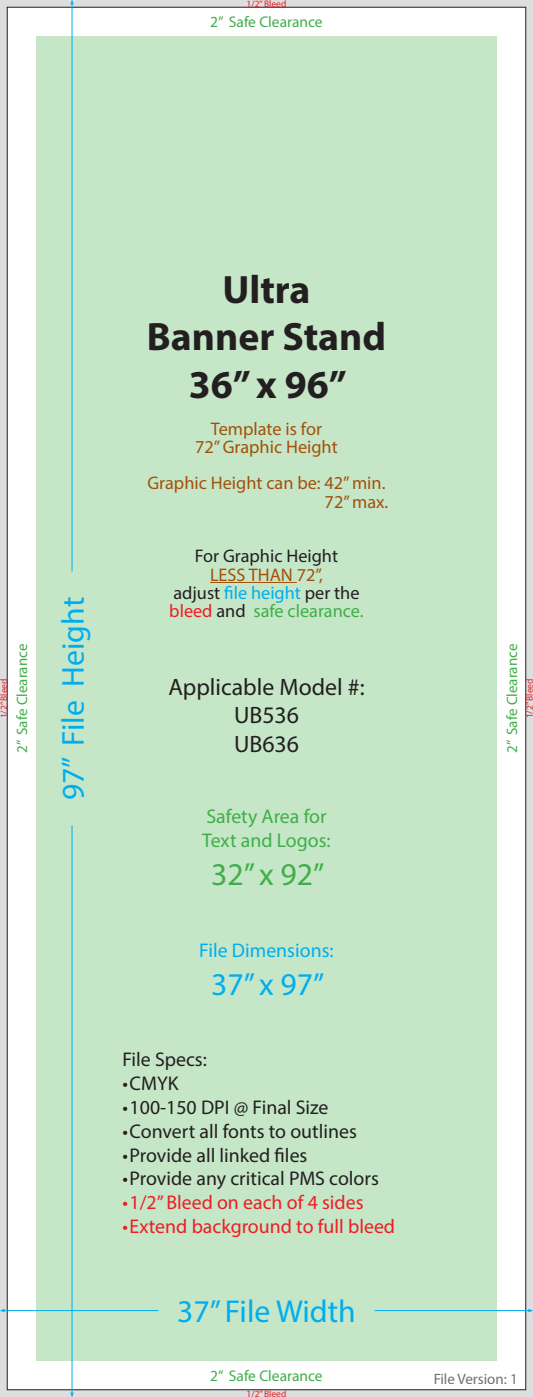
<style>
.page{position:relative;width:533px;height:1397px;background:#fff}
.page>*{position:absolute;margin:0;border:0;box-sizing:border-box;transform-origin:0 0}
.Product_Text{font:700 39.68px "Myriad Pro";color:#231f20}
.File_Dimension_Text{font:31.74px "Myriad Pro";color:#00aeef}
.Safe_Area_Size{font:31.74px "Myriad Pro";color:#40ae49}
.File_Dimension_Size{font:31.74px "Myriad Pro";color:#00aeef}
.Model___Text{font:23.8px "Myriad Pro";color:#231f20}
.File_Specs{font:19.84px "Myriad Pro";color:#231f20}
.File_Specs_-_Red_Tex{font:19.84px "Myriad Pro";color:#ee1d23}
.Safe_Area_Title{font:19.84px "Myriad Pro";color:#40ae49}
.File_Dimension_Title{font:19.84px "Myriad Pro";color:#00aeef}
.File_Specs_Title{font:19.84px "Myriad Pro";color:#231f20}
.Product_Text-2{font:18.26px "Myriad Pro";color:#a3510a}
.Product_Text-3{font:18.26px "Myriad Pro";color:#231f20}
.Product_Text-4{font:18.26px "Myriad Pro";color:#40ae49}
.Safe_Text{font:15.46px "Myriad Pro";color:#40ae49}
.Safe_Text-2{font:15px "Myriad Pro";color:#40ae49}
.t1{font:15px "Myriad Pro";color:#231f20}
.Bleed_Text{font:9.52px "Myriad Pro";color:#ee1d23}
.s1{color:#00aeef}
.s2{color:#ee1d23}
.s3{color:#231f20}
</style>
<div class="page">
<div style="left:0;top:0;width:533px;height:1397px;border:7px solid #bcbdc0"></div>
<div style="left:36px;top:36px;width:461px;height:1325px;background:#c6e6c8"></div>
<hr style="left:72px;top:825px;width:1px;height:571px;background:#00aeef">
<svg style="left:70px;top:1391px;width:4px;height:6px"></svg>
<hr style="left:72px;top:1px;width:1px;height:570px;background:#00aeef">
<svg style="left:70px;top:0;width:4px;height:6px"></svg>
<hr style="left:1px;top:1310px;width:157px;height:1px;background:#00aeef">
<svg style="left:0;top:1308px;width:6px;height:5px"></svg>
<hr style="left:374px;top:1310px;width:158px;height:1px;background:#00aeef">
<svg style="left:527px;top:1308px;width:6px;height:5px"></svg>
<hr style="left:210px;top:582px;width:87px;height:1px;background:#a3510a">
<p class="Bleed_Text" style="left:246px;top:-2px;width:41px">1/2” Bleed</p>
<p class="Safe_Text" style="left:210px;top:13px;width:114px">2” Safe Clearance</p>
<p class="Bleed_Text" style="left:-2px;top:718px;width:41px;rotate:-90deg">1/2” Bleed</p>
<p class="Safe_Text-2" style="left:13px;top:753px;width:111px;rotate:-90deg">2” Safe Clearance</p>
<p class="File_Dimension_Text" style="left:54px;top:800px;width:205px;rotate:-90deg">97” File Height</p>
<p class="Product_Text" style="left:222px;top:264px;width:90px">Ultra</p>
<p class="Product_Text" style="left:147px;top:311px;width:241px">Banner Stand</p>
<p class="Product_Text" style="left:189px;top:359px;width:160px">36” x 96”</p>
<p class="Product_Text-2" style="left:211px;top:417px;width:113px">Template is for</p>
<p class="Product_Text-2" style="left:195px;top:435px;width:144px">72” Graphic Height</p>
<p class="Product_Text-2" style="left:147px;top:472px;width:239px">Graphic Height can be: 42” min.</p>
<p class="Product_Text-2" style="left:325px;top:490px;width:65px">72” max.</p>
<p class="Product_Text-3" style="left:195px;top:545px;width:145px">For Graphic Height</p>
<p class="Product_Text-2" style="left:210px;top:563px;width:114px">LESS THAN 72”,</p>
<p class="Product_Text-3" style="left:173px;top:581px;width:188px">adjust <span class="s1">file height</span> per the</p>
<p class="Product_Text-4" style="left:169px;top:600px;width:196px"><span class="s2">bleed</span> <span class="s3">and</span> safe clearance.</p>
<p class="Model___Text" style="left:168px;top:672px;width:198px">Applicable Model #:</p>
<p class="Model___Text" style="left:234px;top:701px;width:66px">UB536</p>
<p class="Model___Text" style="left:234px;top:729px;width:66px">UB636</p>
<p class="Safe_Area_Title" style="left:206px;top:804px;width:122px">Safety Area for</p>
<p class="Safe_Area_Title" style="left:202px;top:828px;width:130px">Text and Logos:</p>
<p class="Safe_Area_Size" style="left:211px;top:855px;width:115px">32” x 92”</p>
<p class="File_Dimension_Title" style="left:199px;top:938px;width:136px">File Dimensions:</p>
<p class="File_Dimension_Size" style="left:211px;top:964px;width:115px">37” x 97”</p>
<p class="File_Specs_Title" style="left:122px;top:1047px;width:86px">File Specs:</p>
<p class="File_Specs" style="left:122px;top:1071px;width:58px">• CMYK</p>
<p class="File_Specs" style="left:122px;top:1095px;width:208px">• 100-150 DPI @ Final Size</p>
<p class="File_Specs" style="left:122px;top:1119px;width:236px">• Convert all fonts to outlines</p>
<p class="File_Specs" style="left:122px;top:1142px;width:186px">• Provide all linked files</p>
<p class="File_Specs" style="left:122px;top:1166px;width:258px">• Provide any critical PMS colors</p>
<p class="File_Specs_-_Red_Tex" style="left:122px;top:1190px;width:243px">• 1/2” Bleed on each of 4 sides</p>
<p class="File_Specs_-_Red_Tex" style="left:122px;top:1214px;width:274px">• Extend background to full bleed</p>
<p class="File_Dimension_Text" style="left:177px;top:1292px;width:180px">37” File Width</p>
<p class="Safe_Text" style="left:210px;top:1366px;width:114px">2” Safe Clearance</p>
<p class="Bleed_Text" style="left:246px;top:1388px;width:41px">1/2” Bleed</p>
<p class="Safe_Text-2" style="left:503px;top:753px;width:111px;rotate:-90deg">2” Safe Clearance</p>
<p class="Bleed_Text" style="left:524px;top:718px;width:41px;rotate:-90deg">1/2” Bleed</p>
<p class="t1" style="left:433px;top:1369px;width:86px">File Version: 1</p>
</div>
